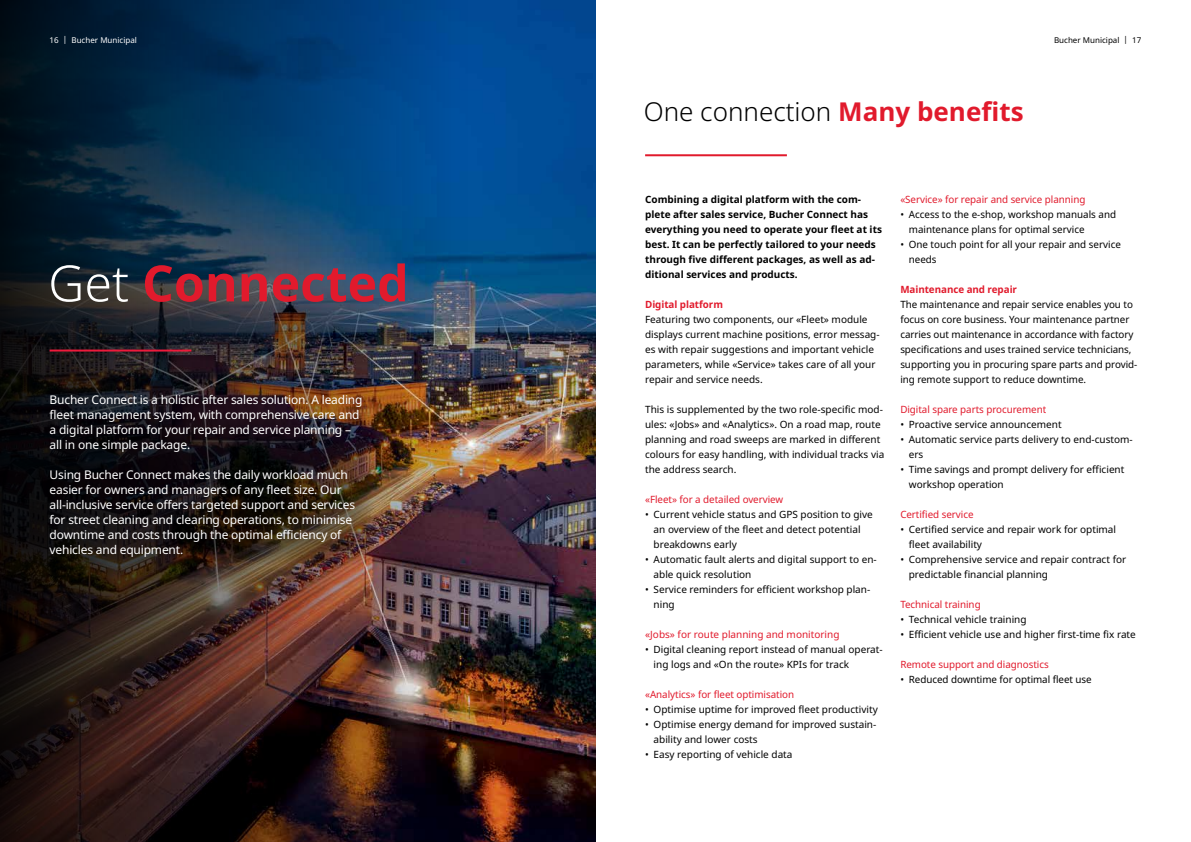
<style>
.page{position:relative;width:1191px;height:842px;background:#fff}
.page>*{position:absolute;margin:0;border:0;box-sizing:border-box;transform-origin:0 0}
.t1{font:700 50px "Noto Sans";color:#e11a2c}
.t2{font:300 26px "Noto Sans";color:#000}
.t3{font:12px/15px "Noto Sans";letter-spacing:-.015em;color:#fff}
.t4{font:10px/15px "Noto Sans";color:#000}
.t5{font:700 10px/15px "Noto Sans";color:#000}
.t6{font:10px "Noto Sans";letter-spacing:-.005em;color:#e11a2c}
.t7{font:700 10px "Noto Sans";letter-spacing:-.005em;color:#e11a2c}
.t8{font:8px "Noto Sans";color:#fff}
.t9{font:8px "Noto Sans";color:#000}
.s1{font-weight:300;color:#fff}
.s2{font-weight:700;color:#e11a2c}
</style>
<div class="page">
<img style="left:468px;top:0;width:127px;height:842px">
<img style="left:0;top:0;width:468px;height:842px">
<hr style="left:645px;top:154px;width:142px;height:2px;background:#e11a2c">
<hr style="left:50px;top:350px;width:141px;height:2px;background:#ed1a3b">
<p class="t8" style="left:50px;top:34px;width:89px">16 | Bucher Municipal</p>
<p class="t9" style="left:1054px;top:34px;width:89px">Bucher Municipal | 17</p>
<h1 class="t1" style="left:48px;top:248px;width:362px"><span class="s1">Get</span> Connected</h1>
<p class="t3" style="left:50px;top:392px;width:314px">Bucher Connect is a holistic after sales solution. A leading fleet management system, with comprehensive care and a digital platform for your repair and service planning – all in one simple package.</p>
<p class="t3" style="left:50px;top:467px;width:307px">Using Bucher Connect makes the daily workload much easier for owners and managers of any fleet size. Our all-inclusive service offers targeted support and services for street cleaning and clearing operations, to minimise downtime and costs through the optimal efficiency of vehicles and equipment.</p>
<h2 class="t2" style="left:643px;top:94px;width:381px">One connection <span class="s2">Many benefits</span></h2>
<p class="t5" style="left:645px;top:192px;width:238px">Combining a digital platform with the com&shy;plete after sales service, Bucher Connect has everything you need to operate your fleet at its best. It can be perfectly tailored to your needs through five different packages, as well as ad&shy;ditional services and products.</p>
<p class="t7" style="left:645px;top:298px;width:79px">Digital platform</p>
<p class="t4" style="left:645px;top:312px;width:236px">Featuring two components, our «Fleet» module displays current machine positions, error messag&shy;es with repair suggestions and important vehicle parameters, while «Service» takes care of all your repair and service needs.</p>
<p class="t4" style="left:645px;top:402px;width:241px">This is supplemented by the two role-specific mod&shy;ules: «Jobs» and «Analytics». On a road map, route planning and road sweeps are marked in different colours for easy handling, with individual tracks via the address search.</p>
<p class="t6" style="left:645px;top:493px;width:140px">«Fleet» for a detailed overview</p>
<p class="t4" style="left:653px;top:507px;width:221px;text-indent:-8px">• Current vehicle status and GPS position to give an overview of the fleet and detect potential breakdowns early</p>
<p class="t4" style="left:653px;top:552px;width:225px;text-indent:-8px">• Automatic fault alerts and digital support to en&shy;able quick resolution</p>
<p class="t4" style="left:653px;top:582px;width:218px;text-indent:-8px">• Service reminders for efficient workshop plan&shy;ning</p>
<p class="t6" style="left:645px;top:628px;width:196px">«Jobs» for route planning and monitoring</p>
<p class="t4" style="left:653px;top:642px;width:231px;text-indent:-8px">• Digital cleaning report instead of manual operat&shy;ing logs and «On the route» KPIs for track</p>
<p class="t6" style="left:645px;top:688px;width:150px">«Analytics» for fleet optimisation</p>
<p class="t4" style="left:645px;top:702px;width:234px">• Optimise uptime for improved fleet productivity</p>
<p class="t4" style="left:653px;top:717px;width:224px;text-indent:-8px">• Optimise energy demand for improved sustain&shy;ability and lower costs</p>
<p class="t4" style="left:645px;top:747px;width:149px">• Easy reporting of vehicle data</p>
<p class="t6" style="left:900px;top:193px;width:187px">«Service» for repair and service planning</p>
<p class="t4" style="left:909px;top:207px;width:209px;text-indent:-9px">• Access to the e-shop, workshop manuals and maintenance plans for optimal service</p>
<p class="t4" style="left:909px;top:237px;width:213px;text-indent:-9px">• One touch point for all your repair and service needs</p>
<p class="t7" style="left:900px;top:283px;width:118px">Maintenance and repair</p>
<p class="t4" style="left:900px;top:297px;width:238px">The maintenance and repair service enables you to focus on core business. Your maintenance partner carries out maintenance in accordance with factory specifications and uses trained service technicians, supporting you in procuring spare parts and provid&shy;ing remote support to reduce downtime.</p>
<p class="t6" style="left:900px;top:403px;width:147px">Digital spare parts procurement</p>
<p class="t4" style="left:900px;top:417px;width:163px">• Proactive service announcement</p>
<p class="t4" style="left:908px;top:432px;width:225px;text-indent:-8px">• Automatic service parts delivery to end-custom&shy;ers</p>
<p class="t4" style="left:908px;top:462px;width:217px;text-indent:-8px">• Time savings and prompt delivery for efficient workshop operation</p>
<p class="t6" style="left:900px;top:508px;width:75px">Certified service</p>
<p class="t4" style="left:908px;top:522px;width:209px;text-indent:-8px">• Certified service and repair work for optimal fleet availability</p>
<p class="t4" style="left:908px;top:552px;width:219px;text-indent:-8px">• Comprehensive service and repair contract for predictable financial planning</p>
<p class="t6" style="left:900px;top:598px;width:82px">Technical training</p>
<p class="t4" style="left:900px;top:612px;width:128px">• Technical vehicle training</p>
<p class="t4" style="left:900px;top:627px;width:237px">• Efficient vehicle use and higher first-time fix rate</p>
<p class="t6" style="left:900px;top:658px;width:150px">Remote support and diagnostics</p>
<p class="t4" style="left:900px;top:672px;width:193px">• Reduced downtime for optimal fleet use</p>
</div>
